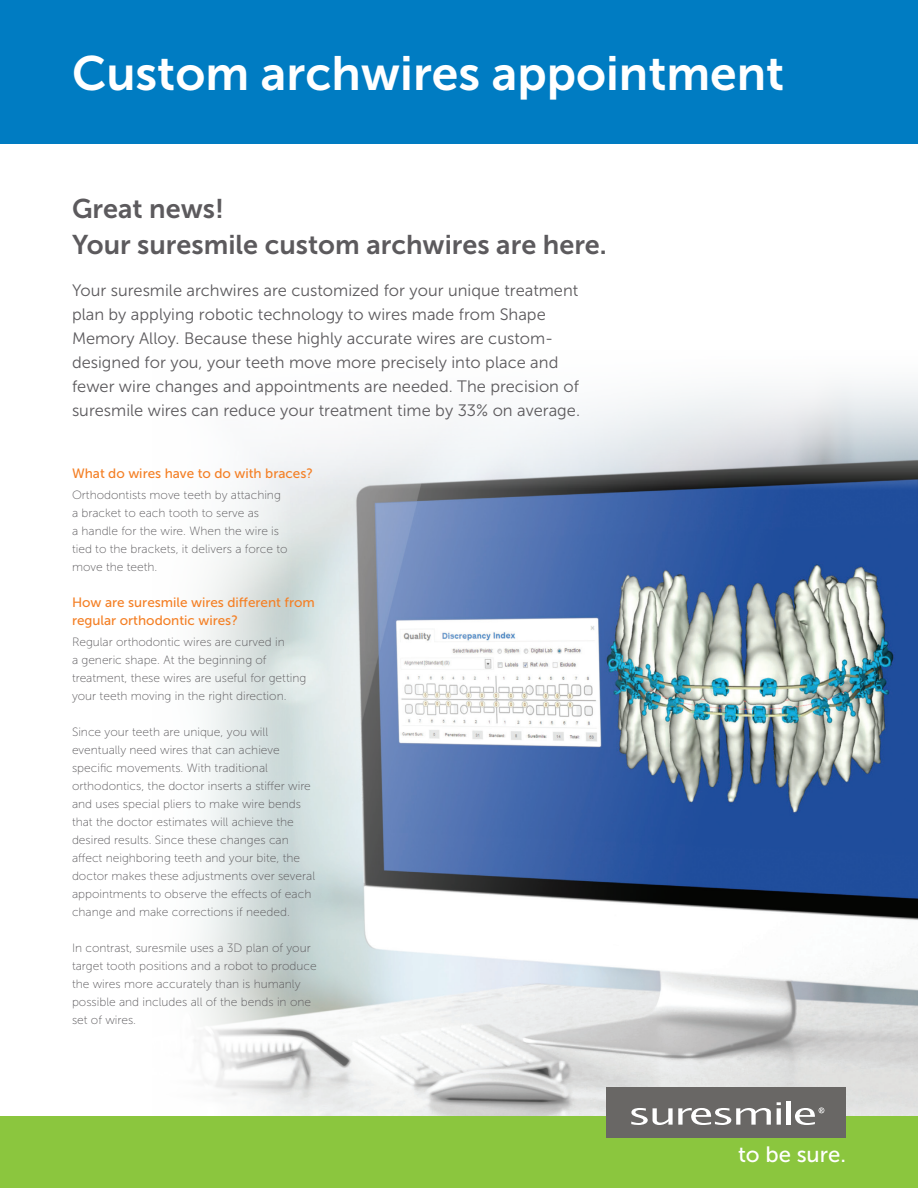
<style>
.page{position:relative;width:918px;height:1188px;background:#fff}
.page>*{position:absolute;margin:0;border:0;box-sizing:border-box;transform-origin:0 0}
.t1{font:48px "Museo Sans 700";color:#fff}
.t2{font:27px/36px "Museo Sans 700";color:#5c5a5d}
.t3{font:22.2px "Museo Sans 500";color:#fff}
.t4{font:16.5px/24px "Museo Sans 300";color:#5c5a5d}
.t5{font:13.5px/18px "Museo Sans 500";color:#f48026}
.t6{font:12px/18px "Museo Sans 100";color:#5c5a5d}
</style>
<div class="page">
<img style="left:195px;top:383px;width:723px;height:733px">
<div style="left:0;top:1116px;width:918px;height:72px;background:#8bc63e"></div>
<div style="left:606px;top:1088px;width:240px;height:50px;background:#696765"></div>
<svg style="left:631px;top:1108px;width:140px;height:17px"></svg>
<svg style="left:777px;top:1102px;width:4px;height:3px"></svg>
<svg style="left:777px;top:1108px;width:4px;height:17px"></svg>
<hr style="left:787px;top:1101px;width:4px;height:24px;background:#fff">
<svg style="left:795px;top:1108px;width:29px;height:17px"></svg>
<div style="left:0;top:0;width:918px;height:144px;background:#007cc2"></div>
<h1 class="t1" style="left:72px;top:47px;width:714px">Custom archwires appointment</h1>
<h2 class="t2" style="left:72px;top:191px;width:536px">Great news!<br>Your suresmile custom archwires are here.</h2>
<p class="t4" style="left:72px;top:279px;width:510px">Your suresmile archwires are customized for your unique treatment plan by applying robotic technology to wires made from Shape Memory Alloy. Because these highly accurate wires are custom&shy;designed for you, your teeth move more precisely into place and fewer wire changes and appointments are needed. The precision of suresmile wires can reduce your treatment time by 33% on average.</p>
<p class="t5" style="left:72px;top:465px;width:243px">What do wires have to do with braces?</p>
<p class="t6" style="left:72px;top:486px;width:217px">Orthodontists move teeth by attaching a bracket to each tooth to serve as<br>a handle for the wire. When the wire is tied to the brackets, it delivers a force to move the teeth.</p>
<p class="t5" style="left:72px;top:594px;width:244px">How are suresmile wires different from regular orthodontic wires?</p>
<p class="t6" style="left:72px;top:633px;width:236px">Regular orthodontic wires are curved in<br>a generic shape. At the beginning of treatment, these wires are useful for getting your teeth moving in the right direction.</p>
<p class="t6" style="left:72px;top:723px;width:245px">Since your teeth are unique, you will eventually need wires that can achieve specific movements. With traditional orthodontics, the doctor inserts a stiffer wire and uses special pliers to make wire bends that the doctor estimates will achieve the desired results. Since these changes can affect neighboring teeth and your bite, the doctor makes these adjustments over several appointments to observe the effects of each change and make corrections if needed.</p>
<p class="t6" style="left:72px;top:939px;width:246px">In contrast, suresmile uses a 3D plan of your target tooth positions and a robot to produce the wires more accurately than is humanly possible and includes all of the bends in one set of wires.</p>
<h3 class="t3" style="left:738px;top:1142px;width:109px">to be sure.</h3>
</div>
